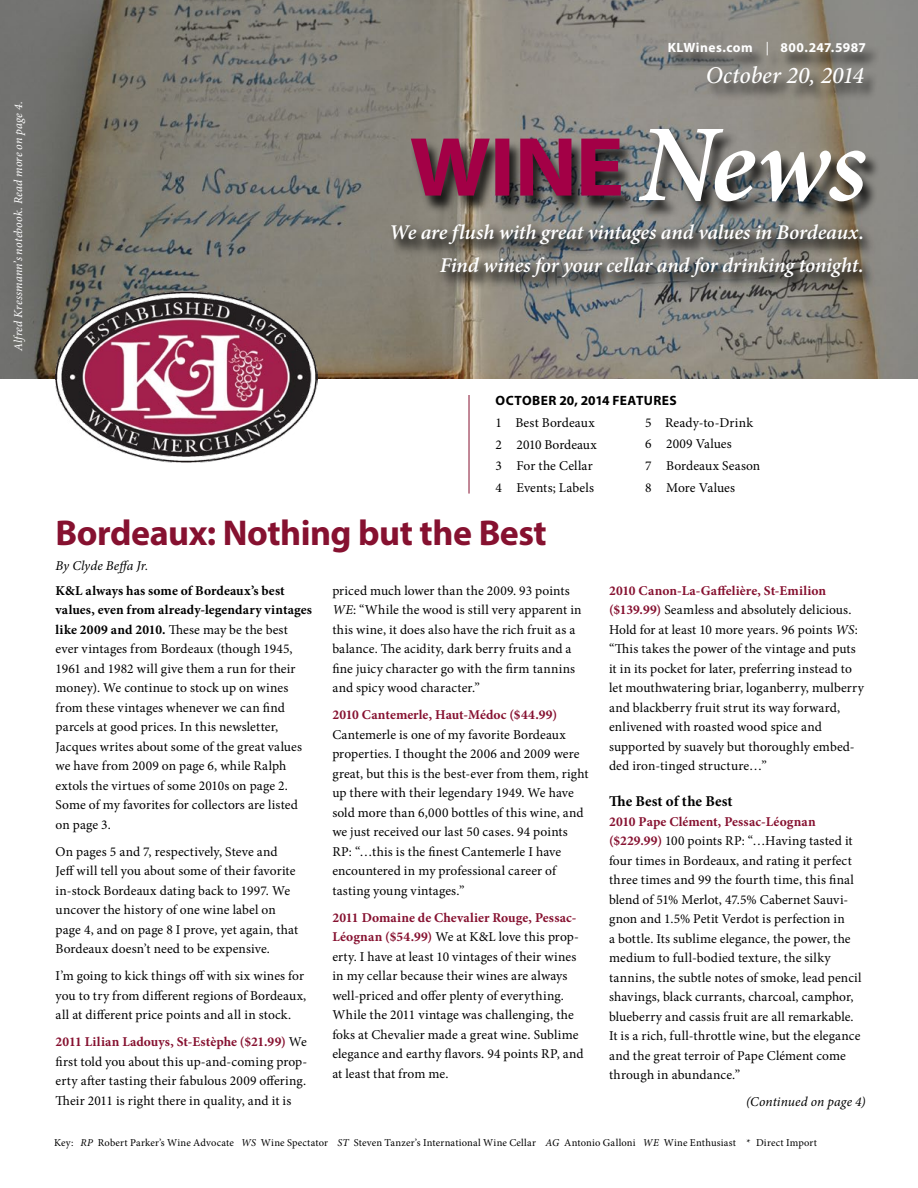
<style>
.page{position:relative;width:918px;height:1188px;background:#fff}
.page>*{position:absolute;margin:0;border:0;box-sizing:border-box;transform-origin:0 0}
.Article_title_-_24_p{font:700 36px "Myriad Pro";letter-spacing:-.015em;color:#861130}
.Issue_Date{font:italic 500 24px "Minion Pro";color:#fff}
.Cover_Teaser{font:italic 600 21px/33px "Minion Pro";letter-spacing:-.01em;color:#fff;text-align:right}
.Sub-Headline_10_pt_L{font:700 15px "Minion Pro";letter-spacing:.01em;color:#000}
.Body_Copy{font:13.5px/19.5px "Minion Pro";letter-spacing:.01em;color:#000}
.t1{font:700 13.5px "Myriad Pro";letter-spacing:.035em;color:#fff}
._9-point_Bold_All_Ca{font:700 13.5px "Myriad Pro";letter-spacing:.03em;color:#000}
.Body_Copy-2{font:italic 13.5px "Minion Pro";letter-spacing:.005em;color:#000}
.Byline{font:italic 13.5px "Minion Pro";letter-spacing:.005em;color:#000}
.Image_Caption{font:italic 12px "Minion Pro";letter-spacing:.015em;color:#fff}
.Price_List_Product_N{font:10.5px "Minion Pro";letter-spacing:.015em;color:#000}
.s1{font-weight:400}
.s2{font-weight:700}
.s3{font-weight:700;color:#861130}
.s4{font-style:italic}
</style>
<div class="page">
<hr style="left:469px;top:395px;width:1px;height:99px;background:#861130">
<img style="left:0;top:0;width:918px;height:379px">
<div style="left:391px;top:45px;width:490px;height:251px;background:#000;opacity:.8"></div>
<svg style="left:639px;top:129px;width:116px;height:72px"></svg>
<svg style="left:761px;top:151px;width:105px;height:50px"></svg>
<svg style="left:411px;top:139px;width:210px;height:57px;background:#82244a"></svg>
<div style="left:389px;top:220px;width:485px;height:70px;background:#000;opacity:.8"></div>
<img style="left:56px;top:291px;width:262px;height:171px">
<p class="Image_Caption" style="left:10px;top:351px;width:251px;rotate:-90deg">Alfred Kressmann’s notebook. Read more on page 4.</p>
<p class="t1" style="left:668px;top:39px;width:200px">KLWines.com <span class="s1">|</span> 800.247.5987</p>
<p class="Issue_Date" style="left:706px;top:59px;width:160px">October 20, 2014</p>
<p class="Cover_Teaser" style="left:389px;top:215px;width:476px">We are flush with great vintages and values in Bordeaux.<br>Find wines for your cellar and for drinking tonight.</p>
<p class="_9-point_Bold_All_Ca" style="left:496px;top:392px;width:183px">OCTOBER 20, 2014 FEATURES</p>
<p class="Body_Copy" style="left:496px;top:413px;width:101px">1 Best Bordeaux</p>
<p class="Body_Copy" style="left:496px;top:435px;width:103px">2 2010 Bordeaux</p>
<p class="Body_Copy" style="left:496px;top:456px;width:99px">3 For the Cellar</p>
<p class="Body_Copy" style="left:496px;top:478px;width:100px">4 Events; Labels</p>
<p class="Body_Copy" style="left:645px;top:413px;width:109px">5 Ready-to-Drink</p>
<p class="Body_Copy" style="left:645px;top:434px;width:88px">6 2009 Values</p>
<p class="Body_Copy" style="left:645px;top:456px;width:117px">7 Bordeaux Season</p>
<p class="Body_Copy" style="left:645px;top:478px;width:92px">8 More Values</p>
<p class="Article_title_-_24_p" style="left:56px;top:509px;width:493px">Bordeaux: Nothing but the Best</p>
<p class="Byline" style="left:56px;top:557px;width:94px">By Clyde Beffa Jr.</p>
<p class="Body_Copy" style="left:56px;top:581px;width:258px"><span class="s2">K&amp;L always has some of Bordeaux’s best values, even from already-legendary vintages like 2009 and 2010.</span> These may be the best ever vintages from Bordeaux (though 1945, 1961 and 1982 will give them a run for their money). We continue to stock up on wines from these vintages whenever we can find parcels at good prices. In this newsletter, Jacques writes about some of the great values we have from 2009 on page 6, while Ralph extols the virtues of some 2010s on page 2.<br>Some of my favorites for collectors are listed on page 3.</p>
<p class="Body_Copy" style="left:56px;top:842px;width:244px">On pages 5 and 7, respectively, Steve and Jeff will tell you about some of their favorite in-stock Bordeaux dating back to 1997. We uncover the history of one wine label on page 4, and on page 8 I prove, yet again, that Bordeaux doesn’t need to be expensive.</p>
<p class="Body_Copy" style="left:56px;top:966px;width:252px">I’m going to kick things off with six wines for you to try from different regions of Bordeaux, all at different price points and all in stock.</p>
<p class="Body_Copy" style="left:56px;top:1032px;width:253px;text-align:justify"><span class="s3">2011 Lilian Ladouys, St-Estèphe ($21.99)</span> We first told you about this up-and-coming prop&shy;erty after tasting their fabulous 2009 offering.<br>Their 2011 is right there in quality, and it is</p>
<p class="Body_Copy" style="left:332px;top:581px;width:251px">priced much lower than the 2009. 93 points <span class="s4">WE</span>: “While the wood is still very apparent in this wine, it does also have the rich fruit as a balance. The acidity, dark berry fruits and a fine juicy character go with the firm tannins and spicy wood character.”</p>
<p class="Body_Copy" style="left:332px;top:705px;width:258px"><span class="s3">2010 Cantemerle, Haut-Médoc ($44.99)<br></span>Cantemerle is one of my favorite Bordeaux properties. I thought the 2006 and 2009 were great, but this is the best-ever from them, right up there with their legendary 1949. We have sold more than 6,000 bottles of this wine, and we just received our last 50 cases. 94 points RP: “…this is the finest Cantemerle I have encountered in my professional career of tasting young vintages.”</p>
<p class="Body_Copy" style="left:332px;top:908px;width:253px"><span class="s3">2011 Domaine de Chevalier Rouge, Pessac-Léognan ($54.99)</span> We at K&amp;L love this prop&shy;erty. I have at least 10 vintages of their wines in my cellar because their wines are always well-priced and offer plenty of everything.<br>While the 2011 vintage was challenging, the foks at Chevalier made a great wine. Sublime elegance and earthy flavors. 94 points RP, and at least that from me.</p>
<p class="Body_Copy" style="left:609px;top:581px;width:256px"><span class="s3">2010 Canon-La-Gaffelière, St-Emilion ($139.99)</span> Seamless and absolutely delicious.<br>Hold for at least 10 more years. 96 points <span class="s4">WS</span>: “This takes the power of the vintage and puts it in its pocket for later, preferring instead to let mouthwatering briar, loganberry, mulberry and blackberry fruit strut its way forward, enlivened with roasted wood spice and supported by suavely but thoroughly embed&shy;ded iron-tinged structure…”</p>
<p class="Sub-Headline_10_pt_L" style="left:609px;top:791px;width:125px">The Best of the Best</p>
<p class="Body_Copy" style="left:609px;top:812px;width:254px"><span class="s3">2010 Pape Clément, Pessac-Léognan ($229.99)</span> 100 points RP: “…Having tasted it four times in Bordeaux, and rating it perfect three times and 99 the fourth time, this final blend of 51% Merlot, 47.5% Cabernet Sauvi&shy;gnon and 1.5% Petit Verdot is perfection in<br>a bottle. Its sublime elegance, the power, the medium to full-bodied texture, the silky tannins, the subtle notes of smoke, lead pencil shavings, black currants, charcoal, camphor, blueberry and cassis fruit are all remarkable.<br>It is a rich, full-throttle wine, but the elegance and the great terroir of Pape Clément come through in abundance.”</p>
<p class="Body_Copy-2" style="left:746px;top:1093px;width:121px">(Continued on page 4)</p>
<p class="Price_List_Product_N" style="left:54px;top:1136px;width:765px">Key: <span class="s4">RP</span> Robert Parker’s Wine Advocate <span class="s4">WS</span> Wine Spectator <span class="s4">ST</span> Steven Tanzer’s International Wine Cellar <span class="s4">AG</span> Antonio Galloni <span class="s4">WE</span> Wine Enthusiast * Direct Import</p>
</div>
